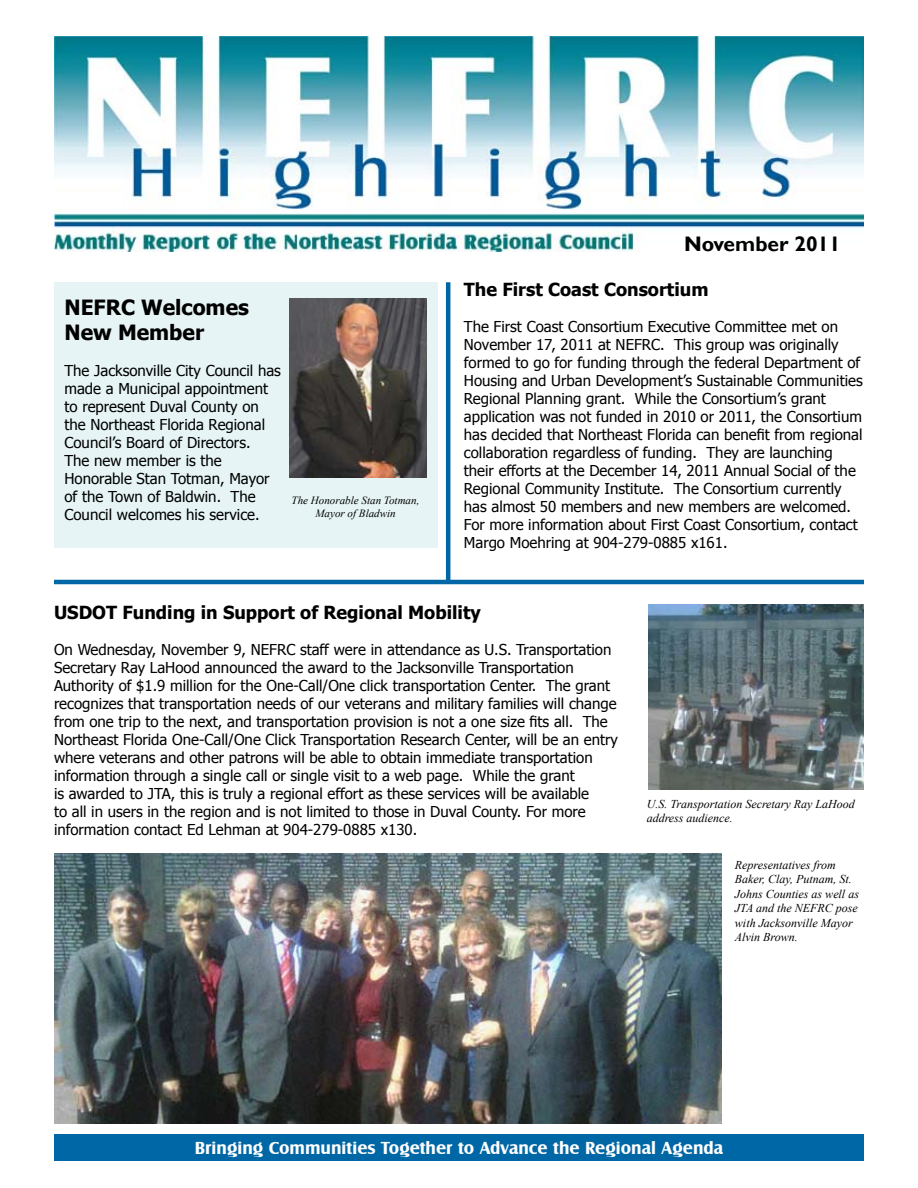
<style>
.page{position:relative;width:918px;height:1188px;background:#fff}
.page>*{position:absolute;margin:0;border:0;box-sizing:border-box;transform-origin:0 0}
.t1{font:700 21px/25.2px "Tahoma";color:#000}
.t2{font:700 21px "Gill Sans";color:#000}
.t3{font:700 18px "Tahoma";color:#000}
.t4{font:700 18px "Castle T";color:#fff}
.t5{font:15px/18px "Tahoma";color:#000}
.t6{font:italic 12px/14.4px "Times New Roman";color:#000}
.t7{font:italic 11.1px/13.2px "Times New Roman";color:#000;text-align:center}
</style>
<div class="page">
<div style="left:54px;top:1135px;width:810px;height:26px;background:#0067a6"></div>
<img style="left:54px;top:36px;width:810px;height:216px">
<img style="left:54px;top:853px;width:668px;height:270px">
<img style="left:648px;top:604px;width:216px;height:185px">
<div style="left:54px;top:282px;width:384px;height:266px;background:#e6f4f5"></div>
<img style="left:290px;top:298px;width:136px;height:179px">
<hr style="left:54px;top:580px;width:810px;height:4px;background:#0067a6">
<hr style="left:446px;top:282px;width:4px;height:300px;background:#0067a6">
<h1 class="t1" style="left:64px;top:294px;width:186px">NEFRC Welcomes<br>New Member</h1>
<p class="t5" style="left:64px;top:361px;width:218px">The Jacksonville City Council has made a Municipal appointment to represent Duval County on the Northeast Florida Regional<br>Council’s Board of Directors.<br>The new member is the<br>Honorable Stan Totman, Mayor of the Town of Baldwin. The<br>Council welcomes his service.</p>
<p class="t7" style="left:292px;top:494px;width:129px">The Honorable Stan Totman,<br>Mayor of Bladwin</p>
<h1 class="t2" style="left:684px;top:231px;width:158px">November 2011</h1>
<p class="t3" style="left:464px;top:277px;width:246px">The First Coast Consortium</p>
<p class="t5" style="left:464px;top:317px;width:400px">The First Coast Consortium Executive Committee met on November 17, 2011 at NEFRC. This group was originally formed to go for funding through the federal Department of Housing and Urban Development’s Sustainable Communities Regional Planning grant. While the Consortium’s grant application was not funded in 2010 or 2011, the Consortium has decided that Northeast Florida can benefit from regional collaboration regardless of funding. They are launching their efforts at the December 14, 2011 Annual Social of the Regional Community Institute. The Consortium currently has almost 50 members and new members are welcomed.<br>For more information about First Coast Consortium, contact Margo Moehring at 904-279-0885 x161.</p>
<p class="t3" style="left:54px;top:600px;width:428px">USDOT Funding in Support of Regional Mobility</p>
<p class="t5" style="left:54px;top:640px;width:565px">On Wednesday, November 9, NEFRC staff were in attendance as U.S. Transportation Secretary Ray LaHood announced the award to the Jacksonville Transportation Authority of $1.9 million for the One-Call/One click transportation Center. The grant recognizes that transportation needs of our veterans and military families will change from one trip to the next, and transportation provision is not a one size fits all. The Northeast Florida One-Call/One Click Transportation Research Center, will be an entry where veterans and other patrons will be able to obtain immediate transportation information through a single call or single visit to a web page. While the grant<br>is awarded to JTA, this is truly a regional effort as these services will be available<br>to all in users in the region and is not limited to those in Duval County. For more information contact Ed Lehman at 904-279-0885 x130.</p>
<p class="t6" style="left:647px;top:796px;width:210px">U.S. Transportation Secretary Ray LaHood address audience.</p>
<p class="t6" style="left:735px;top:858px;width:126px">Representatives from<br>Baker, Clay, Putnam, St.<br>Johns Counties as well as<br>JTA and the NEFRC pose with Jacksonville Mayor<br>Alvin Brown.</p>
<p class="t4" style="left:195px;top:1138px;width:530px">Bringing Communities Together to Advance the Regional Agenda</p>
</div>
